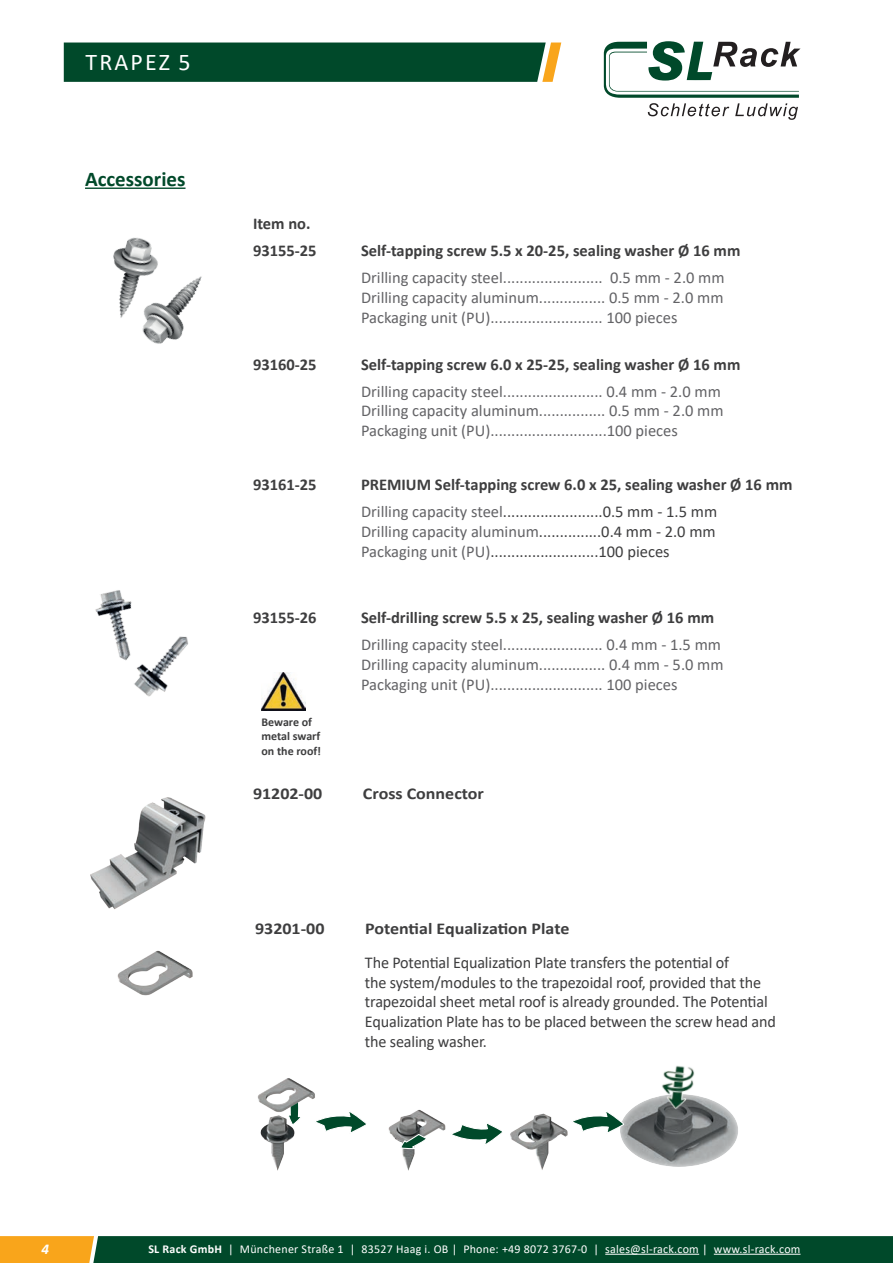
<style>
.page{position:relative;width:893px;height:1263px;background:#fff}
.page>*{position:absolute;margin:0;border:0;box-sizing:border-box;transform-origin:0 0}
.t1{font:24px "Calibri";letter-spacing:.09em;color:#fff}
.t2{font:700 21px "Calibri";color:#00492a}
.t3{font:16.5px/19.8px "Calibri";color:#636366}
.t4{font:16.5px/19.8px "Calibri";letter-spacing:-.01em;color:#3e3e3f}
.t5{font:700 16.5px/27px "Calibri";color:#3e3e3f}
.t6{font:700 16.5px "Calibri";color:#3e3e3f;scale:1.09 1}
.t7{font:italic 700 15px "Calibri";color:#fff}
.t8{font:12px "Calibri";letter-spacing:.02em;color:#fff}
.t9{font:700 12px/14.4px "Calibri";color:#3e3e3f}
.s1{font-weight:400;color:#636366}
.s2{font-weight:400}
.s3{color:#636366}
.s4{font-weight:700}
</style>
<div class="page">
<svg style="left:0;top:1236px;width:893px;height:27px;background:#1c542a"></svg>
<hr style="left:605px;top:1254px;width:94px;height:1px;background:#fff">
<hr style="left:714px;top:1254px;width:86px;height:1px;background:#fff">
<svg style="left:604px;top:41px;width:196px;height:79px"></svg>
<div style="left:64px;top:43px;width:497px;height:39px;background:#00492a"></div>
<img style="left:261px;top:672px;width:44px;height:38px">
<hr style="left:85px;top:188px;width:101px;height:1px;background:#00492a">
<img style="left:95px;top:590px;width:37px;height:71px">
<img style="left:130px;top:633px;width:58px;height:64px">
<img style="left:113px;top:237px;width:39px;height:81px">
<img style="left:125px;top:254px;width:77px;height:90px">
<img style="left:117px;top:950px;width:76px;height:46px">
<img style="left:90px;top:797px;width:116px;height:113px">
<svg style="left:620px;top:1096px;width:118px;height:71px"></svg>
<img style="left:260px;top:1115px;width:35px;height:56px">
<img style="left:388px;top:1109px;width:58px;height:62px">
<img style="left:510px;top:1113px;width:58px;height:57px">
<svg style="left:287px;top:1113px;width:14px;height:12px"></svg>
<img style="left:257px;top:1078px;width:58px;height:35px">
<svg style="left:313px;top:1108px;width:53px;height:24px"></svg>
<svg style="left:573px;top:1108px;width:52px;height:25px"></svg>
<svg style="left:452px;top:1123px;width:50px;height:21px"></svg>
<svg style="left:400px;top:1133px;width:28px;height:16px"></svg>
<img style="left:658px;top:1065px;width:39px;height:46px">
<h1 class="t1" style="left:86px;top:45px;width:107px">TRAPEZ 5</h1>
<p class="t2" style="left:85px;top:164px;width:102px">Accessories</p>
<p class="t5" style="left:253px;top:210px;width:65px">Item no.<br>93155-25</p>
<p class="t5" style="left:361px;top:237px;width:381px">Self-tapping screw 5.5 x 20-25, sealing washer Ø 16 mm</p>
<p class="t3" style="left:361px;top:267px;width:365px;text-align:justify">Drilling capacity steel........................ 0.5 mm - 2.0 mm Drilling capacity aluminum................ 0.5 mm - 2.0 mm Packaging unit (PU)........................... 100 pieces</p>
<p class="t5" style="left:253px;top:350px;width:65px">93160-25</p>
<p class="t5" style="left:361px;top:350px;width:381px">Self-tapping screw 6.0 x 25-25, sealing washer Ø 16 mm</p>
<p class="t3" style="left:361px;top:381px;width:364px">Drilling capacity steel........................ 0.4 mm - 2.0 mm<br>Drilling capacity aluminum................ 0.5 mm - 2.0 mm<br>Packaging unit (PU)............................100 pieces</p>
<p class="t5" style="left:253px;top:471px;width:65px">93161-25</p>
<p class="t5" style="left:361px;top:471px;width:433px">PREMIUM Self-tapping screw 6.0 x 25, sealing washer Ø 16 mm<br><span class="s1">Drilling capacity steel</span><span class="s2">........................0.5 mm - 1.5 mm</span></p>
<p class="t4" style="left:361px;top:521px;width:356px"><span class="s3">Drilling capacity aluminum</span>...............0.4 mm - 2.0 mm<br><span class="s3">Packaging unit (PU)</span>..........................100 pieces</p>
<p class="t5" style="left:253px;top:604px;width:65px">93155-26</p>
<p class="t5" style="left:361px;top:604px;width:355px">Self-drilling screw 5.5 x 25, sealing washer Ø 16 mm</p>
<p class="t3" style="left:361px;top:635px;width:364px">Drilling capacity steel........................ 0.4 mm - 1.5 mm<br>Drilling capacity aluminum................ 0.4 mm - 5.0 mm<br>Packaging unit (PU)........................... 100 pieces</p>
<p class="t9" style="left:261px;top:715px;width:61px">Beware of metal swarf on the roof!</p>
<p class="t6" style="left:253px;top:781px;width:65px">91202-00</p>
<p class="t6" style="left:363px;top:781px;width:112px">Cross Connector</p>
<p class="t6" style="left:255px;top:917px;width:65px">93201-00</p>
<p class="t6" style="left:365px;top:917px;width:189px">Potential Equalization Plate</p>
<p class="t4" style="left:365px;top:952px;width:412px">The Potential Equalization Plate transfers the potential of<br>the system/modules to the trapezoidal roof, provided that the trapezoidal sheet metal roof is already grounded. The Potential Equalization Plate has to be placed between the screw head and the sealing washer.</p>
<p class="t7" style="left:41px;top:1238px;width:9px">4</p>
<p class="t8" style="left:148px;top:1240px;width:654px"><span class="s4">SL Rack GmbH</span> | Münchener Straße 1 | 83527 Haag i. OB | Phone: +49 8072 3767-0 | sales@sl-rack.com | www.sl-rack.com</p>
</div>
